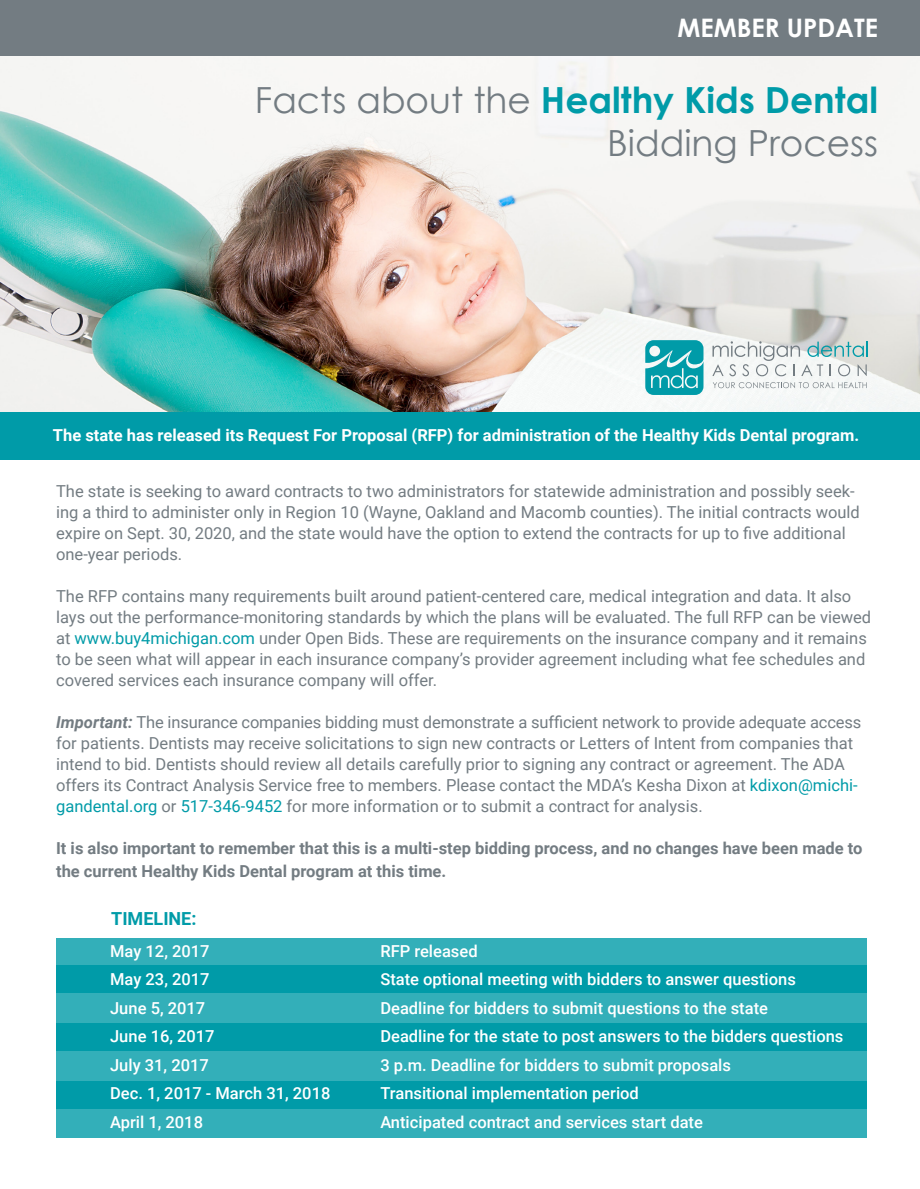
<style>
.page{position:relative;width:920px;height:1189px;background:#fff}
.page>*{position:absolute;margin:0;border:0;box-sizing:border-box;transform-origin:0 0}
.t1{font:36px/43.2px "Century Gothic";color:#737c82;text-align:right}
.t2{font:700 25.5px "Century Gothic";color:#fff}
.t3{font:700 18px "Roboto";color:#009ba8}
.t4{font:16.5px/21px "Roboto";color:#737c82}
.t5{font:500 16.5px "Roboto";color:#fff}
.t6{font:700 16.5px/22.5px "Roboto";color:#737c82}
.t7{font:700 16.5px "Roboto";color:#fff}
.s1{font-weight:700;color:#009ba8}
.s2{color:#009ba8}
.s3{font-weight:700;font-style:italic}
</style>
<div class="page">
<img style="left:0;top:55px;width:919px;height:358px">
<svg style="left:645px;top:340px;width:58px;height:55px;background:#33aeb8"></svg>
<svg style="left:712px;top:341px;width:155px;height:35px"></svg>
<svg style="left:712px;top:382px;width:154px;height:6px"></svg>
<div style="left:0;top:413px;width:919px;height:47px;background:#009ba8"></div>
<div style="left:56px;top:939px;width:810px;height:27px;background:#33afb9"></div>
<div style="left:56px;top:972px;width:810px;height:166px;background:#33afb9"></div>
<div style="left:56px;top:1024px;width:810px;height:27px;background:#009ba8"></div>
<div style="left:56px;top:1082px;width:810px;height:27px;background:#009ba8"></div>
<div style="left:56px;top:966px;width:810px;height:27px;background:#009ba8"></div>
<div style="left:0;top:0;width:919px;height:55px;background:#737c82"></div>
<p class="t2" style="left:677px;top:12px;width:202px">MEMBER UPDATE</p>
<p class="t1" style="left:255px;top:78px;width:624px">Facts about the <span class="s1">Healthy Kids Dental<br></span>Bidding Process</p>
<p class="t7" style="left:53px;top:424px;width:807px">The state has released its Request For Proposal (RFP) for administration of the Healthy Kids Dental program.</p>
<p class="t4" style="left:56px;top:480px;width:805px">The state is seeking to award contracts to two administrators for statewide administration and possibly seek&shy;ing a third to administer only in Region 10 (Wayne, Oakland and Macomb counties). The initial contracts would expire on Sept. 30, 2020, and the state would have the option to extend the contracts for up to five additional one-year periods.</p>
<p class="t4" style="left:56px;top:585px;width:816px">The RFP contains many requirements built around patient-centered care, medical integration and data. It also lays out the performance-monitoring standards by which the plans will be evaluated. The full RFP can be viewed at <span class="s2">www.buy4michigan.com</span> under Open Bids. These are requirements on the insurance company and it remains to be seen what will appear in each insurance company’s provider agreement including what fee schedules and covered services each insurance company will offer.</p>
<p class="t4" style="left:56px;top:711px;width:806px"><span class="s3">Important:</span> The insurance companies bidding must demonstrate a sufficient network to provide adequate access for patients. Dentists may receive solicitations to sign new contracts or Letters of Intent from companies that intend to bid. Dentists should review all details carefully prior to signing any contract or agreement. The ADA offers its Contract Analysis Service free to members. Please contact the MDA’s Kesha Dixon at <span class="s2">kdixon@michi&shy;gandental.org</span> or <span class="s2">517-346-9452</span> for more information or to submit a contract for analysis.</p>
<p class="t6" style="left:56px;top:837px;width:807px">It is also important to remember that this is a multi-step bidding process, and no changes have been made to the current Healthy Kids Dental program at this time.</p>
<p class="t3" style="left:111px;top:906px;width:87px">TIMELINE:</p>
<p class="t5" style="left:110px;top:939px;width:101px">May 12, 2017</p>
<p class="t5" style="left:380px;top:939px;width:99px">RFP released</p>
<p class="t5" style="left:110px;top:968px;width:101px">May 23, 2017</p>
<p class="t5" style="left:380px;top:968px;width:417px">State optional meeting with bidders to answer questions</p>
<p class="t5" style="left:110px;top:996px;width:97px">June 5, 2017</p>
<p class="t5" style="left:380px;top:996px;width:389px">Deadline for bidders to submit questions to the state</p>
<p class="t5" style="left:110px;top:1025px;width:106px">June 16, 2017</p>
<p class="t5" style="left:380px;top:1025px;width:464px">Deadline for the state to post answers to the bidders questions</p>
<p class="t5" style="left:110px;top:1053px;width:100px">July 31, 2017</p>
<p class="t5" style="left:380px;top:1053px;width:352px">3 p.m. Deadline for bidders to submit proposals</p>
<p class="t5" style="left:110px;top:1082px;width:222px">Dec. 1, 2017 - March 31, 2018</p>
<p class="t5" style="left:380px;top:1082px;width:260px">Transitional implementation period</p>
<p class="t5" style="left:110px;top:1110px;width:94px">April 1, 2018</p>
<p class="t5" style="left:380px;top:1110px;width:324px">Anticipated contract and services start date</p>
</div>
